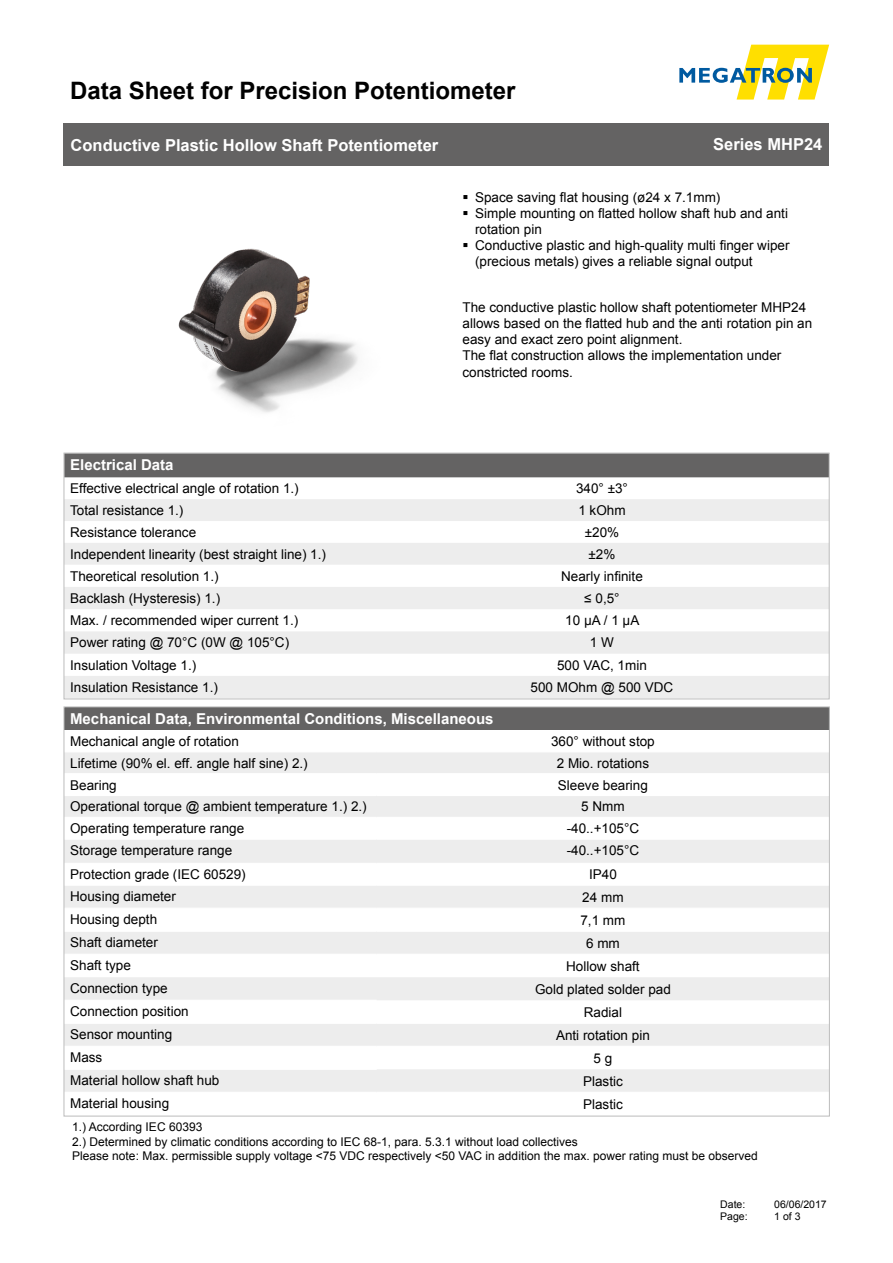
<style>
.page{position:relative;width:893px;height:1263px;background:#fff}
.page>*{position:absolute;margin:0;border:0;box-sizing:border-box;transform-origin:0 0}
.t1{font:700 24px "Arial";color:#000}
.t2{font:700 16.5px "Arial";color:#fff}
.t3{font:700 15px "Arial";color:#fff}
.t4{font:13.5px/16.2px "Arial";color:#000}
.t5{font:12px/14.4px "Arial";color:#000}
.t6{font:10.5px "Arial";color:#000}
</style>
<div class="page">
<svg style="left:679px;top:45px;width:150px;height:55px"></svg>
<div style="left:64px;top:123px;width:765px;height:43px;background:#646363"></div>
<img style="left:178px;top:248px;width:180px;height:165px">
<div style="left:66px;top:455px;width:761px;height:22px;background:#646363"></div>
<svg style="left:66px;top:499px;width:761px;height:198px;fill:#ededed"></svg>
<div style="left:64px;top:453px;width:765px;height:246px;border:1px solid #bcbcbc"></div>
<div style="left:64px;top:707px;width:765px;height:23px;background:#646363"></div>
<svg style="left:66px;top:752px;width:762px;height:340px;fill:#ededed"></svg>
<hr style="left:64px;top:773px;width:313px;height:1px;background:#fff">
<hr style="left:377px;top:773px;width:452px;height:1px;background:#fff">
<hr style="left:64px;top:795px;width:313px;height:1px;background:#fff">
<hr style="left:377px;top:795px;width:452px;height:1px;background:#fff">
<hr style="left:64px;top:817px;width:313px;height:1px;background:#fff">
<hr style="left:377px;top:817px;width:452px;height:1px;background:#fff">
<hr style="left:64px;top:839px;width:313px;height:1px;background:#fff">
<hr style="left:377px;top:839px;width:452px;height:1px;background:#fff">
<hr style="left:64px;top:863px;width:313px;height:1px;background:#fff">
<hr style="left:377px;top:863px;width:452px;height:1px;background:#fff">
<hr style="left:64px;top:885px;width:313px;height:1px;background:#fff">
<hr style="left:377px;top:885px;width:452px;height:1px;background:#fff">
<hr style="left:64px;top:908px;width:313px;height:1px;background:#fff">
<hr style="left:377px;top:908px;width:452px;height:1px;background:#fff">
<hr style="left:64px;top:931px;width:313px;height:1px;background:#fff">
<hr style="left:377px;top:931px;width:452px;height:1px;background:#fff">
<hr style="left:64px;top:954px;width:313px;height:1px;background:#fff">
<hr style="left:377px;top:954px;width:452px;height:1px;background:#fff">
<hr style="left:64px;top:1000px;width:313px;height:1px;background:#fff">
<hr style="left:64px;top:1023px;width:313px;height:1px;background:#fff">
<hr style="left:377px;top:1023px;width:452px;height:1px;background:#fff">
<hr style="left:64px;top:1046px;width:313px;height:1px;background:#fff">
<hr style="left:377px;top:1046px;width:452px;height:1px;background:#fff">
<hr style="left:64px;top:1069px;width:313px;height:1px;background:#fff">
<h1 class="t1" style="left:70px;top:74px;width:447px">Data Sheet for Precision Potentiometer</h1>
<p class="t2" style="left:71px;top:134px;width:369px">Conductive Plastic Hollow Shaft Potentiometer</p>
<p class="t2" style="left:713px;top:133px;width:111px">Series MHP24</p>
<p class="t4" style="left:475px;top:189px;width:247px">Space saving flat housing (ø24 x 7.1mm)</p>
<p class="t4" style="left:475px;top:205px;width:314px">Simple mounting on flatted hollow shaft hub and anti rotation pin</p>
<p class="t4" style="left:475px;top:237px;width:316px">Conductive plastic and high-quality multi finger wiper (precious metals) gives a reliable signal output</p>
<p class="t4" style="left:463px;top:299px;width:351px">The conductive plastic hollow shaft potentiometer MHP24 allows based on the flatted hub and the anti rotation pin an easy and exact zero point alignment.</p>
<p class="t4" style="left:463px;top:348px;width:320px">The flat construction allows the implementation under constricted rooms.</p>
<p class="t3" style="left:70px;top:455px;width:105px">Electrical Data</p>
<p class="t4" style="left:70px;top:480px;width:230px">Effective electrical angle of rotation 1.)</p>
<p class="t4" style="left:576px;top:480px;width:53px">340° ±3°</p>
<p class="t4" style="left:70px;top:502px;width:115px">Total resistance 1.)</p>
<p class="t4" style="left:578px;top:502px;width:49px">1 kOhm</p>
<p class="t4" style="left:70px;top:524px;width:128px">Resistance tolerance</p>
<p class="t4" style="left:585px;top:524px;width:36px">±20%</p>
<p class="t4" style="left:70px;top:546px;width:257px">Independent linearity (best straight line) 1.)</p>
<p class="t4" style="left:588px;top:546px;width:28px">±2%</p>
<p class="t4" style="left:70px;top:568px;width:150px">Theoretical resolution 1.)</p>
<p class="t4" style="left:561px;top:568px;width:83px">Nearly infinite</p>
<p class="t4" style="left:70px;top:590px;width:152px">Backlash (Hysteresis) 1.)</p>
<p class="t4" style="left:584px;top:590px;width:37px">≤ 0,5°</p>
<p class="t4" style="left:70px;top:612px;width:230px">Max. / recommended wiper current 1.)</p>
<p class="t4" style="left:565px;top:612px;width:76px">10 µA / 1 µA</p>
<p class="t4" style="left:70px;top:634px;width:221px">Power rating @ 70°C (0W @ 105°C)</p>
<p class="t4" style="left:590px;top:634px;width:26px">1 W</p>
<p class="t4" style="left:70px;top:657px;width:128px">Insulation Voltage 1.)</p>
<p class="t4" style="left:557px;top:657px;width:91px">500 VAC, 1min</p>
<p class="t4" style="left:70px;top:679px;width:149px">Insulation Resistance 1.)</p>
<p class="t4" style="left:531px;top:679px;width:144px">500 MOhm @ 500 VDC</p>
<p class="t3" style="left:70px;top:709px;width:425px">Mechanical Data, Environmental Conditions, Miscellaneous</p>
<p class="t4" style="left:70px;top:733px;width:170px">Mechanical angle of rotation</p>
<p class="t4" style="left:551px;top:733px;width:105px">360° without stop</p>
<p class="t4" style="left:70px;top:755px;width:239px">Lifetime (90% el. eff. angle half sine) 2.)</p>
<p class="t4" style="left:557px;top:755px;width:94px">2 Mio. rotations</p>
<p class="t4" style="left:70px;top:777px;width:48px">Bearing</p>
<p class="t4" style="left:558px;top:777px;width:92px">Sleeve bearing</p>
<p class="t4" style="left:70px;top:799px;width:298px">Operational torque @ ambient temperature 1.) 2.)</p>
<p class="t4" style="left:581px;top:799px;width:45px">5 Nmm</p>
<p class="t4" style="left:70px;top:820px;width:176px">Operating temperature range</p>
<p class="t4" style="left:567px;top:820px;width:74px">-40..+105°C</p>
<p class="t4" style="left:70px;top:842px;width:164px">Storage temperature range</p>
<p class="t4" style="left:567px;top:842px;width:74px">-40..+105°C</p>
<p class="t4" style="left:70px;top:866px;width:177px">Protection grade (IEC 60529)</p>
<p class="t4" style="left:589px;top:866px;width:29px">IP40</p>
<p class="t4" style="left:70px;top:888px;width:107px">Housing diameter</p>
<p class="t4" style="left:582px;top:889px;width:43px">24 mm</p>
<p class="t4" style="left:70px;top:911px;width:89px">Housing depth</p>
<p class="t4" style="left:580px;top:912px;width:47px">7,1 mm</p>
<p class="t4" style="left:70px;top:934px;width:89px">Shaft diameter</p>
<p class="t4" style="left:586px;top:935px;width:35px">6 mm</p>
<p class="t4" style="left:70px;top:957px;width:62px">Shaft type</p>
<p class="t4" style="left:566px;top:958px;width:75px">Hollow shaft</p>
<p class="t4" style="left:70px;top:980px;width:99px">Connection type</p>
<p class="t4" style="left:535px;top:981px;width:137px">Gold plated solder pad</p>
<p class="t4" style="left:70px;top:1003px;width:120px">Connection position</p>
<p class="t4" style="left:584px;top:1004px;width:40px">Radial</p>
<p class="t4" style="left:70px;top:1026px;width:104px">Sensor mounting</p>
<p class="t4" style="left:556px;top:1027px;width:95px">Anti rotation pin</p>
<p class="t4" style="left:70px;top:1049px;width:34px">Mass</p>
<p class="t4" style="left:594px;top:1050px;width:20px">5 g</p>
<p class="t4" style="left:70px;top:1072px;width:151px">Material hollow shaft hub</p>
<p class="t4" style="left:583px;top:1073px;width:41px">Plastic</p>
<p class="t4" style="left:70px;top:1095px;width:101px">Material housing</p>
<p class="t4" style="left:583px;top:1096px;width:41px">Plastic</p>
<p class="t5" style="left:72px;top:1120px;width:132px">1.) According IEC 60393</p>
<p class="t5" style="left:72px;top:1134px;width:687px">2.) Determined by climatic conditions according to IEC 68-1, para. 5.3.1 without load collectives<br>Please note: Max. permissible supply voltage &lt;75 VDC respectively &lt;50 VAC in addition the max. power rating must be observed</p>
<p class="t6" style="left:720px;top:1197px;width:27px">Date:</p>
<p class="t6" style="left:774px;top:1197px;width:54px">06/06/2017</p>
<p class="t6" style="left:720px;top:1210px;width:29px">Page:</p>
<p class="t6" style="left:774px;top:1210px;width:28px">1 of 3</p>
</div>
